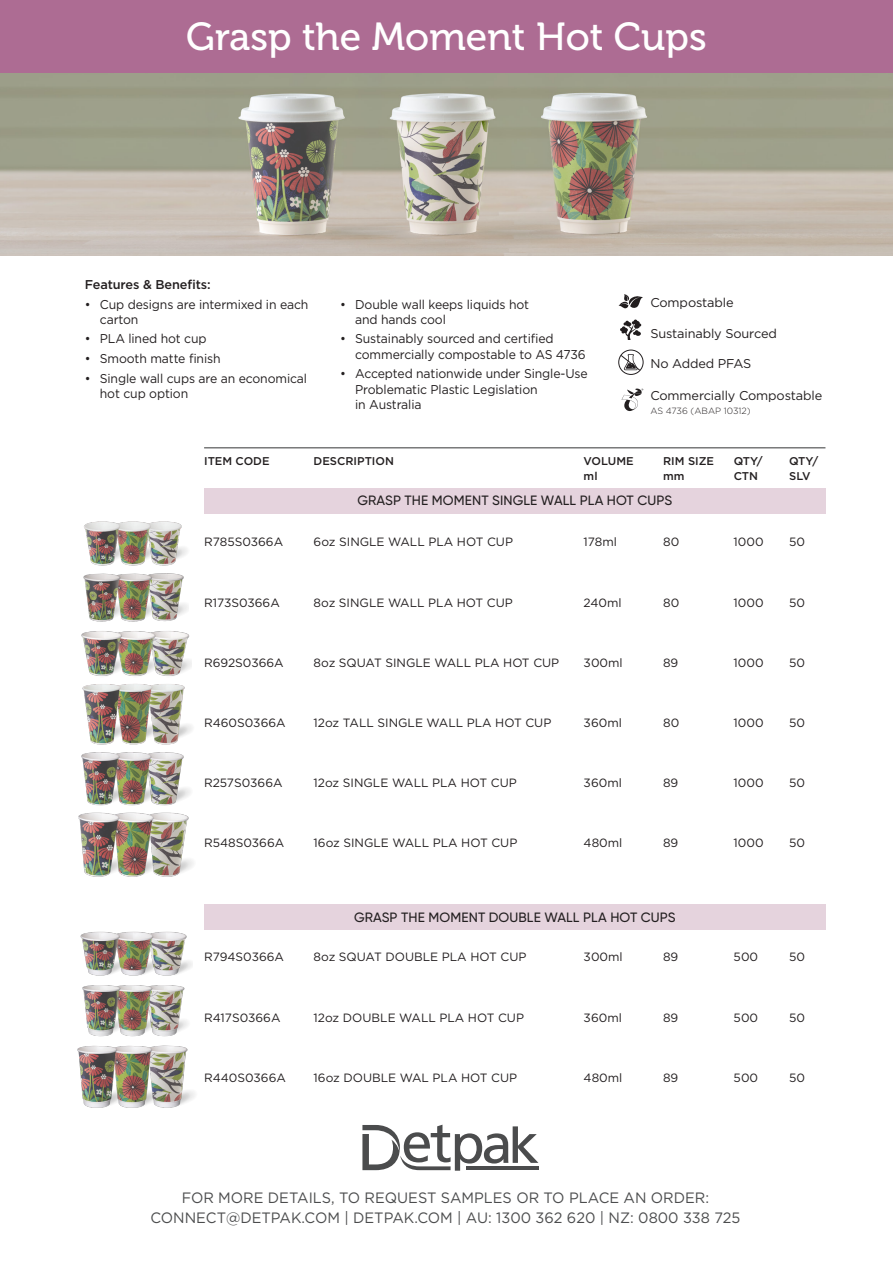
<style>
.page{position:relative;width:893px;height:1263px;background:#fff}
.page>*{position:absolute;margin:0;border:0;box-sizing:border-box;transform-origin:0 0}
.LARGE_PULL_QUOTE{font:39px "Museo 500";color:#fff}
.Small_Pull_quote{font:15px "Gotham";color:#4b4c4d}
.Channel_Paragraph_-_white{font:500 13.5px "Gilroy";letter-spacing:.01em;color:#231f20}
.Channel_Paragraph_-_white-2{font:12.75px/15.3px "Gotham";letter-spacing:-.01em;color:#231f20;scale:.96 1}
.Channel_Paragraph_-_white-3{font:12.75px "Gotham";letter-spacing:-.01em;color:#231f20}
.Channel_Paragraph_-_white-4{font:500 12.75px "Gotham";letter-spacing:-.01em;color:#231f20}
.Channel_Paragraph_-_white-5{font:12px "Gotham";color:#231f20}
.Channel_Paragraph_-_white-6{font:500 11.25px "Gotham";color:#231f20}
.Channel_Paragraph_-_white-7{font:300 9px "Gotham";color:#231f20}
</style>
<div class="page">
<hr style="left:466px;top:1166px;width:73px;height:4px;background:#4b4c4d">
<svg style="left:362px;top:1125px;width:176px;height:46px"></svg>
<svg style="left:620px;top:320px;width:21px;height:19px"></svg>
<svg style="left:619px;top:294px;width:24px;height:14px"></svg>
<svg style="left:622px;top:388px;width:21px;height:23px"></svg>
<div style="left:618px;top:350px;width:25px;height:25px;border:1px solid #231f20;border-radius:50%"></div>
<svg style="left:620px;top:354px;width:21px;height:17px"></svg>
<div style="left:204px;top:489px;width:621px;height:25px;background:#e5d3dd"></div>
<hr style="left:204px;top:447px;width:621px;height:1px;background:#4b4c4d">
<div style="left:204px;top:905px;width:621px;height:25px;background:#e5d3dd"></div>
<img style="left:0;top:72px;width:893px;height:183px">
<div style="left:0;top:0;width:893px;height:72px;background:#ad6c93"></div>
<img style="left:83px;top:576px;width:105px;height:46px">
<img style="left:84px;top:521px;width:103px;height:55px">
<img style="left:81px;top:631px;width:110px;height:45px">
<img style="left:82px;top:684px;width:110px;height:61px">
<img style="left:81px;top:752px;width:110px;height:54px">
<img style="left:78px;top:812px;width:116px;height:65px">
<img style="left:80px;top:931px;width:112px;height:45px">
<img style="left:82px;top:985px;width:106px;height:52px">
<img style="left:77px;top:1045px;width:118px;height:63px">
<p class="LARGE_PULL_QUOTE" style="left:186px;top:16px;width:522px">Grasp the Moment Hot Cups</p>
<p class="Channel_Paragraph_-_white-4" style="left:85px;top:276px;width:127px">Features &amp; Benefits:</p>
<p class="Channel_Paragraph_-_white-2" style="left:100px;top:296px;width:219px;text-indent:-15px">• Cup designs are intermixed in each carton</p>
<p class="Channel_Paragraph_-_white-2" style="left:85px;top:331px;width:128px">• PLA lined hot cup</p>
<p class="Channel_Paragraph_-_white-2" style="left:85px;top:351px;width:143px">• Smooth matte finish</p>
<p class="Channel_Paragraph_-_white-2" style="left:100px;top:370px;width:217px;text-indent:-15px">• Single wall cups are an economical hot cup option</p>
<p class="Channel_Paragraph_-_white-2" style="left:355px;top:296px;width:183px;text-indent:-15px">• Double wall keeps liquids hot and hands cool</p>
<p class="Channel_Paragraph_-_white-2" style="left:355px;top:331px;width:242px;text-indent:-15px">• Sustainably sourced and certified commercially compostable to AS 4736</p>
<p class="Channel_Paragraph_-_white-2" style="left:355px;top:366px;width:244px;text-indent:-15px">• Accepted nationwide under Single-Use<br>Problematic Plastic Legislation<br>in Australia</p>
<p class="Channel_Paragraph_-_white-3" style="left:650px;top:294px;width:85px">Compostable</p>
<p class="Channel_Paragraph_-_white-3" style="left:650px;top:325px;width:128px">Sustainably Sourced</p>
<p class="Channel_Paragraph_-_white-3" style="left:650px;top:355px;width:103px">No Added PFAS</p>
<p class="Channel_Paragraph_-_white-3" style="left:650px;top:388px;width:173px">Commercially Compostable</p>
<p class="Channel_Paragraph_-_white-7" style="left:650px;top:405px;width:102px">AS 4736 (ABAP 10312)</p>
<p class="Channel_Paragraph_-_white-6" style="left:204px;top:454px;width:67px">ITEM CODE</p>
<p class="Channel_Paragraph_-_white-6" style="left:314px;top:454px;width:82px">DESCRIPTION</p>
<p class="Channel_Paragraph_-_white-6" style="left:584px;top:454px;width:52px">VOLUME</p>
<p class="Channel_Paragraph_-_white-6" style="left:663px;top:454px;width:53px">RIM SIZE</p>
<p class="Channel_Paragraph_-_white-6" style="left:734px;top:454px;width:31px">QTY/</p>
<p class="Channel_Paragraph_-_white-6" style="left:789px;top:454px;width:31px">QTY/</p>
<p class="Channel_Paragraph_-_white-6" style="left:584px;top:469px;width:15px">ml</p>
<p class="Channel_Paragraph_-_white-6" style="left:663px;top:469px;width:23px">mm</p>
<p class="Channel_Paragraph_-_white-6" style="left:734px;top:469px;width:26px">CTN</p>
<p class="Channel_Paragraph_-_white-6" style="left:789px;top:469px;width:23px">SLV</p>
<p class="Channel_Paragraph_-_white" style="left:357px;top:492px;width:316px">GRASP THE MOMENT SINGLE WALL PLA HOT CUPS</p>
<p class="Channel_Paragraph_-_white-5" style="left:204px;top:534px;width:81px">R785S0366A</p>
<p class="Channel_Paragraph_-_white-5" style="left:314px;top:534px;width:201px">6oz SINGLE WALL PLA HOT CUP</p>
<p class="Channel_Paragraph_-_white-5" style="left:584px;top:534px;width:35px">178ml</p>
<p class="Channel_Paragraph_-_white-5" style="left:663px;top:534px;width:18px">80</p>
<p class="Channel_Paragraph_-_white-5" style="left:734px;top:534px;width:32px">1000</p>
<p class="Channel_Paragraph_-_white-5" style="left:789px;top:534px;width:17px">50</p>
<p class="Channel_Paragraph_-_white-5" style="left:204px;top:595px;width:77px">R173S0366A</p>
<p class="Channel_Paragraph_-_white-5" style="left:314px;top:595px;width:201px">8oz SINGLE WALL PLA HOT CUP</p>
<p class="Channel_Paragraph_-_white-5" style="left:584px;top:595px;width:40px">240ml</p>
<p class="Channel_Paragraph_-_white-5" style="left:663px;top:595px;width:18px">80</p>
<p class="Channel_Paragraph_-_white-5" style="left:734px;top:595px;width:32px">1000</p>
<p class="Channel_Paragraph_-_white-5" style="left:789px;top:595px;width:17px">50</p>
<p class="Channel_Paragraph_-_white-5" style="left:204px;top:655px;width:81px">R692S0366A</p>
<p class="Channel_Paragraph_-_white-5" style="left:314px;top:655px;width:247px">8oz SQUAT SINGLE WALL PLA HOT CUP</p>
<p class="Channel_Paragraph_-_white-5" style="left:584px;top:655px;width:41px">300ml</p>
<p class="Channel_Paragraph_-_white-5" style="left:663px;top:655px;width:17px">89</p>
<p class="Channel_Paragraph_-_white-5" style="left:734px;top:655px;width:32px">1000</p>
<p class="Channel_Paragraph_-_white-5" style="left:789px;top:655px;width:17px">50</p>
<p class="Channel_Paragraph_-_white-5" style="left:204px;top:715px;width:83px">R460S0366A</p>
<p class="Channel_Paragraph_-_white-5" style="left:314px;top:715px;width:239px">12oz TALL SINGLE WALL PLA HOT CUP</p>
<p class="Channel_Paragraph_-_white-5" style="left:584px;top:715px;width:40px">360ml</p>
<p class="Channel_Paragraph_-_white-5" style="left:663px;top:715px;width:18px">80</p>
<p class="Channel_Paragraph_-_white-5" style="left:734px;top:715px;width:32px">1000</p>
<p class="Channel_Paragraph_-_white-5" style="left:789px;top:715px;width:17px">50</p>
<p class="Channel_Paragraph_-_white-5" style="left:204px;top:775px;width:80px">R257S0366A</p>
<p class="Channel_Paragraph_-_white-5" style="left:314px;top:775px;width:205px">12oz SINGLE WALL PLA HOT CUP</p>
<p class="Channel_Paragraph_-_white-5" style="left:584px;top:775px;width:40px">360ml</p>
<p class="Channel_Paragraph_-_white-5" style="left:663px;top:775px;width:17px">89</p>
<p class="Channel_Paragraph_-_white-5" style="left:734px;top:775px;width:32px">1000</p>
<p class="Channel_Paragraph_-_white-5" style="left:789px;top:775px;width:17px">50</p>
<p class="Channel_Paragraph_-_white-5" style="left:204px;top:835px;width:82px">R548S0366A</p>
<p class="Channel_Paragraph_-_white-5" style="left:314px;top:835px;width:205px">16oz SINGLE WALL PLA HOT CUP</p>
<p class="Channel_Paragraph_-_white-5" style="left:584px;top:835px;width:40px">480ml</p>
<p class="Channel_Paragraph_-_white-5" style="left:663px;top:835px;width:17px">89</p>
<p class="Channel_Paragraph_-_white-5" style="left:734px;top:835px;width:32px">1000</p>
<p class="Channel_Paragraph_-_white-5" style="left:789px;top:835px;width:17px">50</p>
<p class="Channel_Paragraph_-_white" style="left:354px;top:908px;width:323px">GRASP THE MOMENT DOUBLE WALL PLA HOT CUPS</p>
<p class="Channel_Paragraph_-_white-5" style="left:204px;top:949px;width:81px">R794S0366A</p>
<p class="Channel_Paragraph_-_white-5" style="left:314px;top:949px;width:214px">8oz SQUAT DOUBLE PLA HOT CUP</p>
<p class="Channel_Paragraph_-_white-5" style="left:584px;top:949px;width:41px">300ml</p>
<p class="Channel_Paragraph_-_white-5" style="left:663px;top:949px;width:17px">89</p>
<p class="Channel_Paragraph_-_white-5" style="left:734px;top:949px;width:26px">500</p>
<p class="Channel_Paragraph_-_white-5" style="left:789px;top:949px;width:17px">50</p>
<p class="Channel_Paragraph_-_white-5" style="left:204px;top:1010px;width:78px">R417S0366A</p>
<p class="Channel_Paragraph_-_white-5" style="left:314px;top:1010px;width:212px">12oz DOUBLE WALL PLA HOT CUP</p>
<p class="Channel_Paragraph_-_white-5" style="left:584px;top:1010px;width:40px">360ml</p>
<p class="Channel_Paragraph_-_white-5" style="left:663px;top:1010px;width:17px">89</p>
<p class="Channel_Paragraph_-_white-5" style="left:734px;top:1010px;width:26px">500</p>
<p class="Channel_Paragraph_-_white-5" style="left:789px;top:1010px;width:17px">50</p>
<p class="Channel_Paragraph_-_white-5" style="left:204px;top:1070px;width:83px">R440S0366A</p>
<p class="Channel_Paragraph_-_white-5" style="left:314px;top:1070px;width:205px">16oz DOUBLE WAL PLA HOT CUP</p>
<p class="Channel_Paragraph_-_white-5" style="left:584px;top:1070px;width:40px">480ml</p>
<p class="Channel_Paragraph_-_white-5" style="left:663px;top:1070px;width:17px">89</p>
<p class="Channel_Paragraph_-_white-5" style="left:734px;top:1070px;width:26px">500</p>
<p class="Channel_Paragraph_-_white-5" style="left:789px;top:1070px;width:17px">50</p>
<p class="Small_Pull_quote" style="left:182px;top:1188px;width:529px">FOR MORE DETAILS, TO REQUEST SAMPLES OR TO PLACE AN ORDER:</p>
<p class="Small_Pull_quote" style="left:150px;top:1208px;width:592px">CONNECT@DETPAK.COM | DETPAK.COM | AU: 1300 362 620 | NZ: 0800 338 725</p>
</div>
